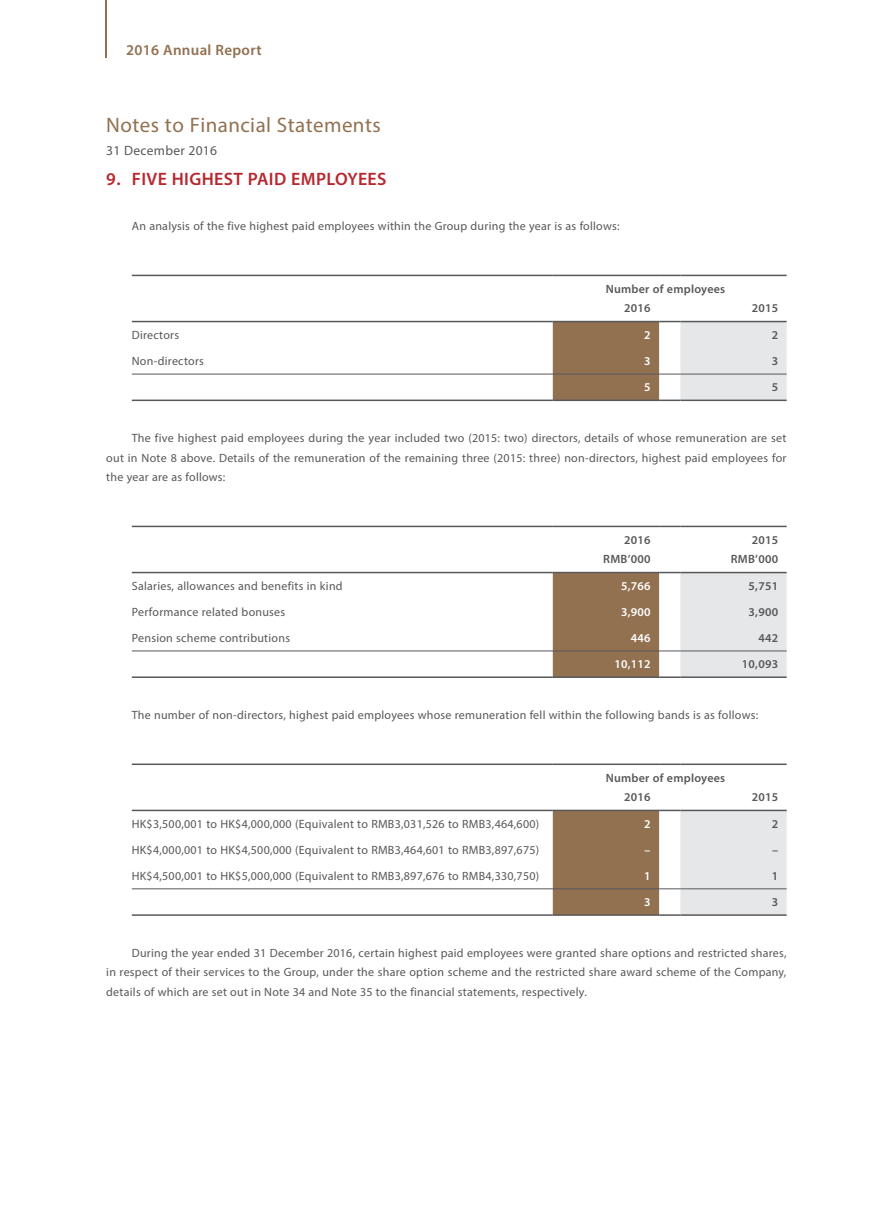
<style>
.page{position:relative;width:893px;height:1212px;background:#fff}
.page>*{position:absolute;margin:0;border:0;box-sizing:border-box;transform-origin:0 0}
.t1{font:21px "Myriad Pro";letter-spacing:.02em;color:#927151}
.t2{font:600 18px "Myriad Pro";letter-spacing:.02em;color:#b7282e}
.t3{font:600 15px "Myriad Pro";letter-spacing:.02em;color:#927151}
.t4{font:13.5px "Myriad Pro";letter-spacing:.02em;color:#57585a}
.t5{font:12px/19.5px "Myriad Pro";letter-spacing:.02em;color:#57585a;text-align:justify}
.t6{font:600 12px/19.5px "Myriad Pro";letter-spacing:.02em;color:#57585a}
.t7{font:600 12px "Myriad Pro";letter-spacing:.02em;color:#fff}
</style>
<div class="page">
<hr style="left:106px;top:0;width:1px;height:58px;background:#927151">
<hr style="left:553px;top:275px;width:106px;height:1px;background:#57585a">
<svg style="left:659px;top:275px;width:21px;height:1px"></svg>
<hr style="left:680px;top:275px;width:107px;height:1px;background:#57585a">
<hr style="left:132px;top:374px;width:421px;height:1px;background:#57585a">
<hr style="left:132px;top:400px;width:421px;height:1px;background:#57585a">
<hr style="left:132px;top:275px;width:421px;height:1px;background:#57585a">
<hr style="left:132px;top:321px;width:421px;height:1px;background:#57585a">
<svg style="left:553px;top:321px;width:234px;height:80px;background:#bdafa2"></svg>
<hr style="left:680px;top:321px;width:107px;height:1px;background:#57585a">
<hr style="left:132px;top:526px;width:421px;height:1px;background:#57585a">
<hr style="left:553px;top:526px;width:106px;height:1px;background:#57585a">
<svg style="left:659px;top:526px;width:21px;height:1px"></svg>
<hr style="left:680px;top:526px;width:107px;height:1px;background:#57585a">
<hr style="left:132px;top:572px;width:421px;height:1px;background:#57585a">
<hr style="left:132px;top:676px;width:421px;height:2px;background:#57585a">
<hr style="left:553px;top:676px;width:106px;height:2px;background:#57585a">
<hr style="left:659px;top:676px;width:21px;height:2px;background:#57585a">
<hr style="left:680px;top:676px;width:107px;height:2px;background:#57585a">
<hr style="left:132px;top:650px;width:421px;height:1px;background:#57585a">
<svg style="left:553px;top:572px;width:234px;height:105px;background:#bfb0a3"></svg>
<hr style="left:680px;top:650px;width:107px;height:1px;background:#57585a">
<hr style="left:553px;top:650px;width:106px;height:1px;background:#57585a">
<hr style="left:553px;top:763px;width:106px;height:2px;background:#57585a">
<hr style="left:659px;top:763px;width:21px;height:2px;background:#57585a">
<hr style="left:680px;top:763px;width:107px;height:2px;background:#57585a">
<hr style="left:132px;top:888px;width:421px;height:1px;background:#57585a">
<hr style="left:132px;top:914px;width:421px;height:2px;background:#57585a">
<hr style="left:553px;top:914px;width:106px;height:2px;background:#57585a">
<hr style="left:659px;top:914px;width:21px;height:2px;background:#57585a">
<hr style="left:680px;top:914px;width:107px;height:2px;background:#57585a">
<hr style="left:132px;top:763px;width:421px;height:2px;background:#57585a">
<hr style="left:132px;top:810px;width:421px;height:1px;background:#57585a">
<svg style="left:553px;top:810px;width:234px;height:105px;background:#c1b4a7"></svg>
<hr style="left:680px;top:810px;width:107px;height:1px;background:#57585a">
<p class="t3" style="left:126px;top:40px;width:137px">2016 Annual Report</p>
<h1 class="t1" style="left:106px;top:112px;width:276px">Notes to Financial Statements</h1>
<p class="t4" style="left:106px;top:142px;width:112px">31 December 2016</p>
<h2 class="t2" style="left:106px;top:168px;width:282px">9. FIVE HIGHEST PAID EMPLOYEES</h2>
<p class="t5" style="left:132px;top:216px;width:489px">An analysis of the five highest paid employees within the Group during the year is as follows:</p>
<p class="t6" style="left:624px;top:279px;width:103px;text-indent:-18px">Number of employees<br>2016</p>
<p class="t6" style="left:752px;top:298px;width:28px">2015</p>
<p class="t5" style="left:132px;top:325px;width:49px">Directors</p>
<p class="t7" style="left:644px;top:327px;width:8px">2</p>
<p class="t6" style="left:772px;top:325px;width:8px">2</p>
<p class="t5" style="left:132px;top:351px;width:74px">Non-directors</p>
<p class="t7" style="left:644px;top:353px;width:8px">3</p>
<p class="t6" style="left:772px;top:351px;width:8px">3</p>
<p class="t7" style="left:644px;top:380px;width:8px">5</p>
<p class="t6" style="left:772px;top:377px;width:8px">5</p>
<p class="t5" style="left:106px;top:428px;width:682px;text-indent:26px">The five highest paid employees during the year included two (2015: two) directors, details of whose remuneration are set out in Note 8 above. Details of the remuneration of the remaining three (2015: three) non-directors, highest paid employees for the year are as follows:</p>
<p class="t6" style="left:624px;top:530px;width:28px">2016</p>
<p class="t6" style="left:752px;top:530px;width:28px">2015</p>
<p class="t6" style="left:603px;top:549px;width:49px">RMB’000</p>
<p class="t6" style="left:731px;top:549px;width:49px">RMB’000</p>
<p class="t5" style="left:132px;top:576px;width:212px">Salaries, allowances and benefits in kind</p>
<p class="t7" style="left:621px;top:578px;width:31px">5,766</p>
<p class="t6" style="left:749px;top:576px;width:31px">5,751</p>
<p class="t5" style="left:132px;top:602px;width:155px">Performance related bonuses</p>
<p class="t7" style="left:621px;top:604px;width:31px">3,900</p>
<p class="t6" style="left:749px;top:602px;width:31px">3,900</p>
<p class="t5" style="left:132px;top:628px;width:160px">Pension scheme contributions</p>
<p class="t7" style="left:631px;top:630px;width:21px">446</p>
<p class="t6" style="left:758px;top:628px;width:21px">442</p>
<p class="t7" style="left:614px;top:656px;width:38px">10,112</p>
<p class="t6" style="left:742px;top:654px;width:38px">10,093</p>
<p class="t5" style="left:132px;top:705px;width:628px">The number of non-directors, highest paid employees whose remuneration fell within the following bands is as follows:</p>
<p class="t6" style="left:624px;top:768px;width:103px;text-indent:-18px">Number of employees<br>2016</p>
<p class="t6" style="left:752px;top:787px;width:28px">2015</p>
<p class="t5" style="left:132px;top:814px;width:409px">HK$3,500,001 to HK$4,000,000 (Equivalent to RMB3,031,526 to RMB3,464,600)</p>
<p class="t7" style="left:644px;top:816px;width:8px">2</p>
<p class="t6" style="left:772px;top:814px;width:8px">2</p>
<p class="t5" style="left:132px;top:840px;width:409px">HK$4,000,001 to HK$4,500,000 (Equivalent to RMB3,464,601 to RMB3,897,675)</p>
<p class="t7" style="left:645px;top:842px;width:7px">–</p>
<p class="t6" style="left:772px;top:840px;width:7px">–</p>
<p class="t5" style="left:132px;top:866px;width:409px">HK$4,500,001 to HK$5,000,000 (Equivalent to RMB3,897,676 to RMB4,330,750)</p>
<p class="t7" style="left:644px;top:868px;width:8px">1</p>
<p class="t6" style="left:772px;top:866px;width:8px">1</p>
<p class="t7" style="left:644px;top:894px;width:8px">3</p>
<p class="t6" style="left:772px;top:892px;width:8px">3</p>
<p class="t5" style="left:106px;top:943px;width:682px;text-indent:26px">During the year ended 31 December 2016, certain highest paid employees were granted share options and restricted shares, in respect of their services to the Group, under the share option scheme and the restricted share award scheme of the Company, details of which are set out in Note 34 and Note 35 to the financial statements, respectively.</p>
</div>
